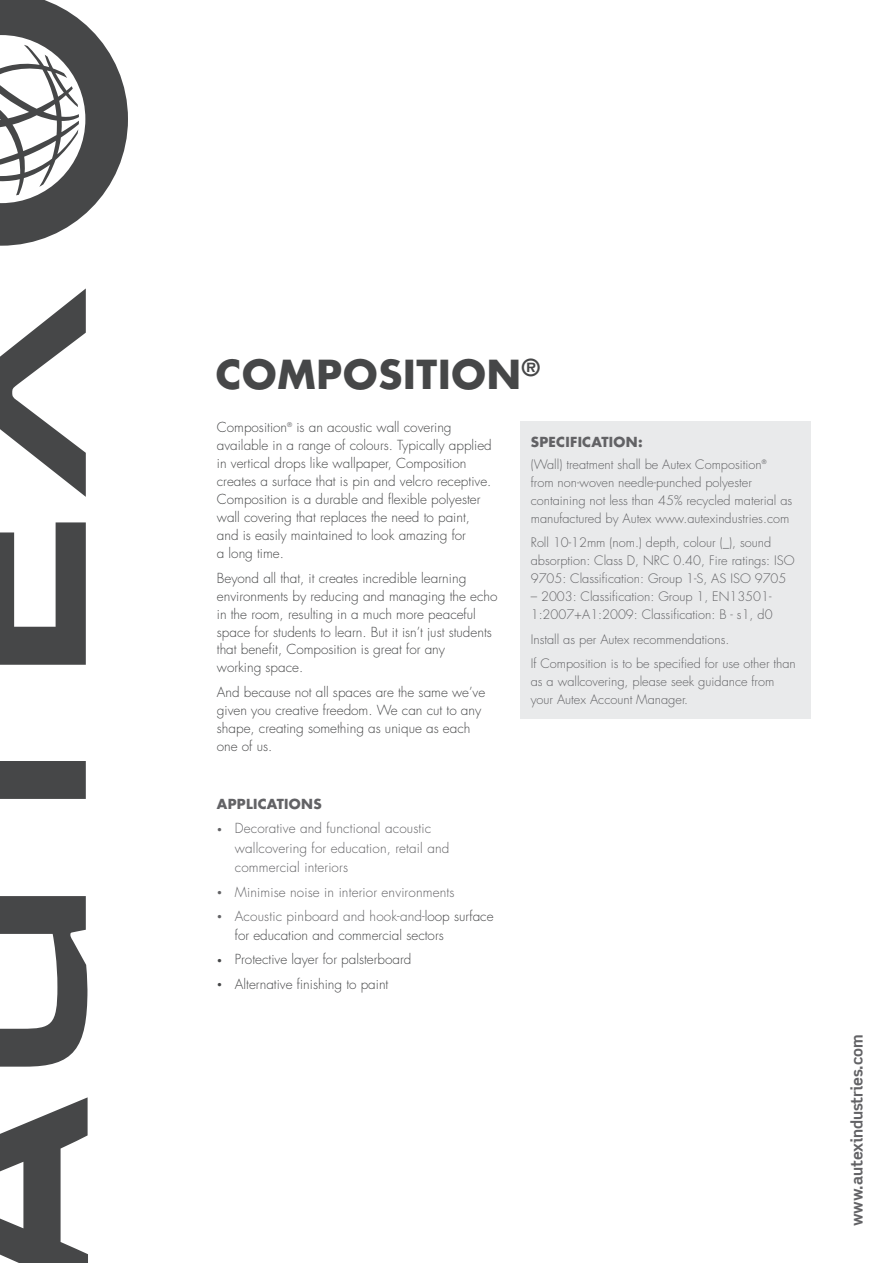
<style>
.page{position:relative;width:893px;height:1263px;background:#fff}
.page>*{position:absolute;margin:0;border:0;box-sizing:border-box;transform-origin:0 0}
.t1{font:700 38.85px "Futura Std";letter-spacing:.02em;color:#464748}
.t2{font:700 15.45px "Scene Alt";letter-spacing:-.01em;color:#626265}
.t3{font:300 13.5px/18px "Futura Std";color:#464748}
.t4{font:300 13.5px/19.5px "Futura Std";letter-spacing:.01em;color:#626265}
.t5{font:700 13.5px "Futura Std";letter-spacing:.02em;color:#626265}
.t6{font:300 12.75px/18px "Futura Std";color:#626265}
.s1{font-size:9px}
.s2{font-size:9px;color:#626265}
.s3{color:#626265}
</style>
<div class="page">
<svg style="left:0;top:0;width:128px;height:246px"></svg>
<svg style="left:0;top:896px;width:87px;height:171px"></svg>
<div style="left:0;top:761px;width:86px;height:38px;background:#464748"></div>
<svg style="left:0;top:288px;width:86px;height:209px"></svg>
<svg style="left:0;top:522px;width:86px;height:143px"></svg>
<svg style="left:0;top:1097px;width:88px;height:166px"></svg>
<div style="left:520px;top:421px;width:291px;height:298px;background:#e9eaeb"></div>
<h1 class="t1" style="left:216px;top:348px;width:325px">COMPOSITION<sup>®</sup></h1>
<p class="t3" style="left:217px;top:419px;width:276px">Composition<sup>®</sup> is an acoustic wall covering available in a range of colours. Typically applied in vertical drops like wallpaper, Composition creates a surface that is pin and velcro receptive.<br>Composition is a durable and flexible polyester wall covering that replaces the need to paint, and is easily maintained to look amazing for<br>a long time.</p>
<p class="t3" style="left:217px;top:569px;width:282px">Beyond all that, it creates incredible learning environments by reducing and managing the echo in the room, resulting in a much more peaceful space for students to learn. But it isn’t just students that benefit, Composition is great for any<br>working space.</p>
<p class="t3" style="left:217px;top:683px;width:270px">And because not all spaces are the same we’ve given you creative freedom. We can cut to any shape, creating something as unique as each one of us.</p>
<p class="t5" style="left:217px;top:795px;width:106px">APPLICATIONS</p>
<p class="t4" style="left:235px;top:819px;width:216px;text-indent:-18px"><span class="s1">•</span> Decorative and functional acoustic wallcovering for education, retail and commercial interiors</p>
<p class="t4" style="left:217px;top:882px;width:239px"><span class="s1">•</span> Minimise noise in interior environments</p>
<p class="t3" style="left:235px;top:906px;width:260px;line-height:19.5px;text-indent:-18px"><span class="s2">•</span> <span class="s3">Acoustic pinboard and hook-and-</span>loop surface for education and commercial sectors</p>
<p class="t3" style="left:217px;top:951px;width:196px"><span class="s1">•</span> Protective layer for palsterboard</p>
<p class="t3" style="left:217px;top:975px;width:173px"><span class="s1">•</span> Alternative finishing to paint</p>
<p class="t5" style="left:531px;top:432px;width:113px">SPECIFICATION:</p>
<p class="t6" style="left:531px;top:455px;width:263px">(Wall) treatment shall be Autex Composition<sup>® </sup>from non-woven needle-punched polyester containing not less than 45% recycled material as manufactured by Autex www.autexindustries.com</p>
<p class="t6" style="left:531px;top:534px;width:265px">Roll 10-12mm (nom.) depth, colour (_), sound absorption: Class D, NRC 0.40, Fire ratings: ISO<br>9705: Classification: Group 1-S, AS ISO 9705</p>
<p class="t6" style="left:531px;top:588px;width:243px">– 2003: Classification: Group 1, EN13501-<br>1:2007+A1:2009: Classification: B - s1, d0</p>
<p class="t6" style="left:531px;top:627px;width:267px;line-height:24.5px">Install as per Autex recommendations.<br>If Composition is to be specified for use other than</p>
<p class="t6" style="left:531px;top:673px;width:245px">as a wallcovering, please seek guidance from your Autex Account Manager.</p>
<p class="t2" style="left:847px;top:1226px;width:193px;rotate:-90deg">www.autexindustries.com</p>
</div>
